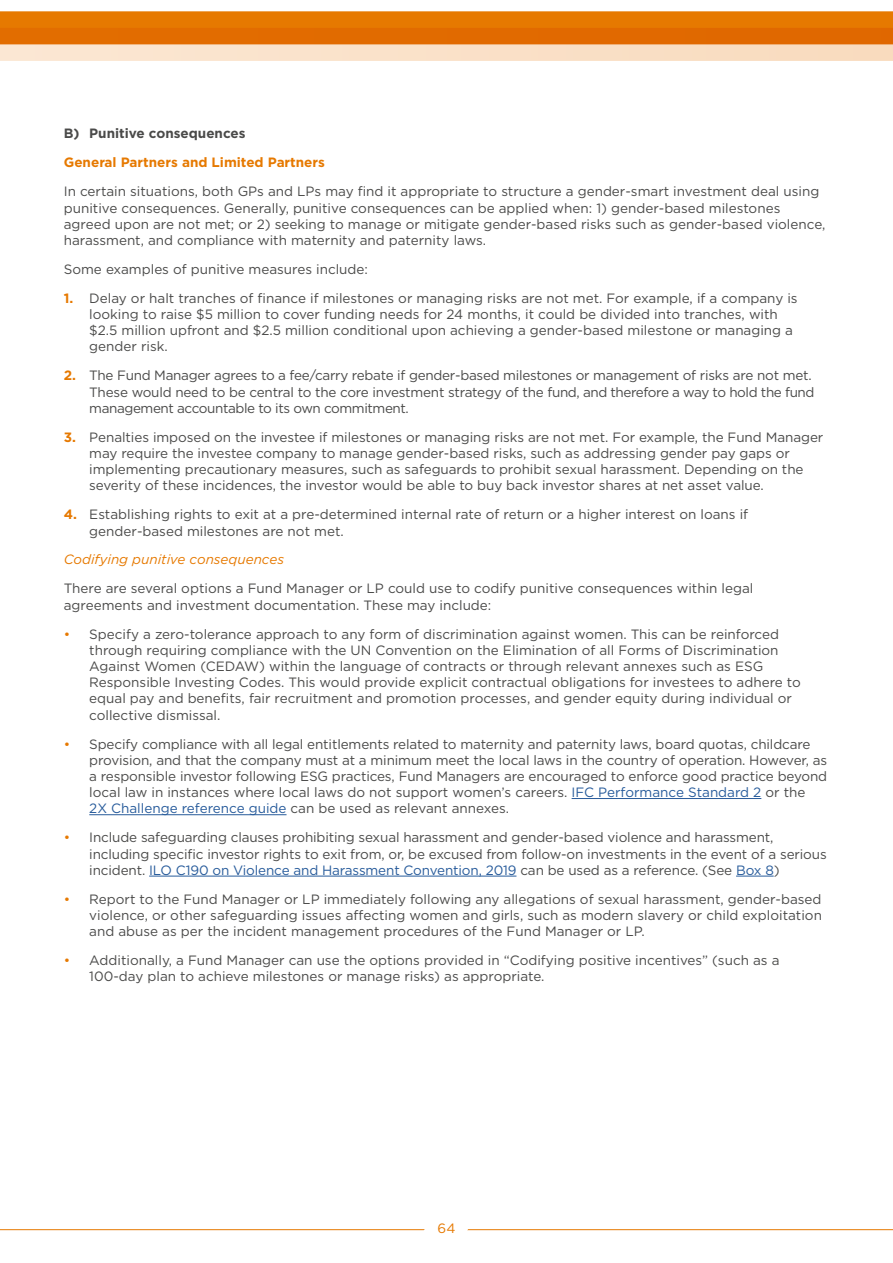
<style>
.page{position:relative;width:893px;height:1263px;background:#fff}
.page>*{position:absolute;margin:0;border:0;box-sizing:border-box;transform-origin:0 0}
.t1{font:13.5px/16.2px "Gotham";color:#4a4a49}
.t2{font:13.5px/16.2px "Gotham";letter-spacing:-.02em;color:#4a4a49}
.t3{font:700 13.5px "Gotham";color:#e67900}
.t4{font:italic 13.5px "Gotham";color:#e67900}
.t5{font:700 13.5px "Gotham";color:#4a4a49}
.t6{font:13.5px "Gotham";color:#e67900}
.s1{font-weight:700;color:#e67900}
.s2{color:#e67900}
.s3{color:#275b9b}
</style>
<div class="page">
<hr style="left:0;top:1229px;width:893px;height:1px;background:#e67900">
<svg style="left:0;top:11px;width:893px;height:50px;background:#eb9744"></svg>
<svg style="left:417px;top:1229px;width:58px;height:2px"></svg>
<hr style="left:572px;top:798px;width:189px;height:1px;background:#275b9b">
<hr style="left:89px;top:814px;width:198px;height:1px;background:#275b9b">
<hr style="left:149px;top:876px;width:367px;height:1px;background:#275b9b">
<hr style="left:736px;top:876px;width:38px;height:1px;background:#275b9b">
<p class="t5" style="left:64px;top:125px;width:183px">B) Punitive consequences</p>
<p class="t3" style="left:64px;top:154px;width:263px">General Partners and Limited Partners</p>
<p class="t1" style="left:64px;top:183px;width:763px">In certain situations, both GPs and LPs may find it appropriate to structure a gender-smart investment deal using punitive consequences. Generally, punitive consequences can be applied when: 1) gender-based milestones agreed upon are not met; or 2) seeking to manage or mitigate gender-based risks such as gender-based violence, harassment, and compliance with maternity and paternity laws.</p>
<p class="t1" style="left:64px;top:261px;width:306px">Some examples of punitive measures include:</p>
<p class="t1" style="left:89px;top:290px;width:710px;text-indent:-26px"><span class="s1">1.</span> Delay or halt tranches of finance if milestones or managing risks are not met. For example, if a company is looking to raise $5 million to cover funding needs for 24 months, it could be divided into tranches, with $2.5 million upfront and $2.5 million conditional upon achieving a gender-based milestone or managing a gender risk.</p>
<p class="t2" style="left:89px;top:367px;width:727px;text-indent:-26px"><span class="s1">2.</span> The Fund Manager agrees to a fee/carry rebate if gender-based milestones or management of risks are not met.<br>These would need to be central to the core investment strategy of the fund, and therefore a way to hold the fund management accountable to its own commitment.</p>
<p class="t1" style="left:89px;top:429px;width:736px;text-indent:-26px"><span class="s1">3.</span> Penalties imposed on the investee if milestones or managing risks are not met. For example, the Fund Manager may require the investee company to manage gender-based risks, such as addressing gender pay gaps or implementing precautionary measures, such as safeguards to prohibit sexual harassment. Depending on the severity of these incidences, the investor would be able to buy back investor shares at net asset value.</p>
<p class="t1" style="left:89px;top:506px;width:660px;text-indent:-26px"><span class="s1">4.</span> Establishing rights to exit at a pre-determined internal rate of return or a higher interest on loans if gender-based milestones are not met.</p>
<p class="t4" style="left:64px;top:551px;width:222px">Codifying punitive consequences</p>
<p class="t1" style="left:64px;top:580px;width:691px">There are several options a Fund Manager or LP could use to codify punitive consequences within legal agreements and investment documentation. These may include:</p>
<p class="t1" style="left:89px;top:625px;width:713px;text-indent:-26px"><span class="s2">•</span> Specify a zero-tolerance approach to any form of discrimination against women. This can be reinforced through requiring compliance with the UN Convention on the Elimination of all Forms of Discrimination Against Women (CEDAW) within the language of contracts or through relevant annexes such as ESG Responsible Investing Codes. This would provide explicit contractual obligations for investees to adhere to equal pay and benefits, fair recruitment and promotion processes, and gender equity during individual or collective dismissal.</p>
<p class="t1" style="left:89px;top:735px;width:739px;text-indent:-26px"><span class="s2">•</span> Specify compliance with all legal entitlements related to maternity and paternity laws, board quotas, childcare provision, and that the company must at a minimum meet the local laws in the country of operation. However, as a responsible investor following ESG practices, Fund Managers are encouraged to enforce good practice beyond local law in instances where local laws do not support women’s careers. <span class="s3">IFC Performance Standard 2</span> or the<br><span class="s3">2X Challenge reference guide</span> can be used as relevant annexes.</p>
<p class="t1" style="left:89px;top:829px;width:739px;text-indent:-26px"><span class="s2">•</span> Include safeguarding clauses prohibiting sexual harassment and gender-based violence and harassment, including specific investor rights to exit from, or, be excused from follow-on investments in the event of a serious incident. <span class="s3">ILO C190 on Violence and Harassment Convention, 2019</span> can be used as a reference. (See <span class="s3">Box 8</span>)</p>
<p class="t1" style="left:89px;top:890px;width:734px;text-align:justify;text-indent:-26px"><span class="s2">•</span> Report to the Fund Manager or LP immediately following any allegations of sexual harassment, gender-based violence, or other safeguarding issues affecting women and girls, such as modern slavery or child exploitation and abuse as per the incident management procedures of the Fund Manager or LP.</p>
<p class="t1" style="left:89px;top:952px;width:692px;text-indent:-26px"><span class="s2">•</span> Additionally, a Fund Manager can use the options provided in “Codifying positive incentives” (such as a<br>100-day plan to achieve milestones or manage risks) as appropriate.</p>
<p class="t6" style="left:438px;top:1220px;width:19px">64</p>
</div>
